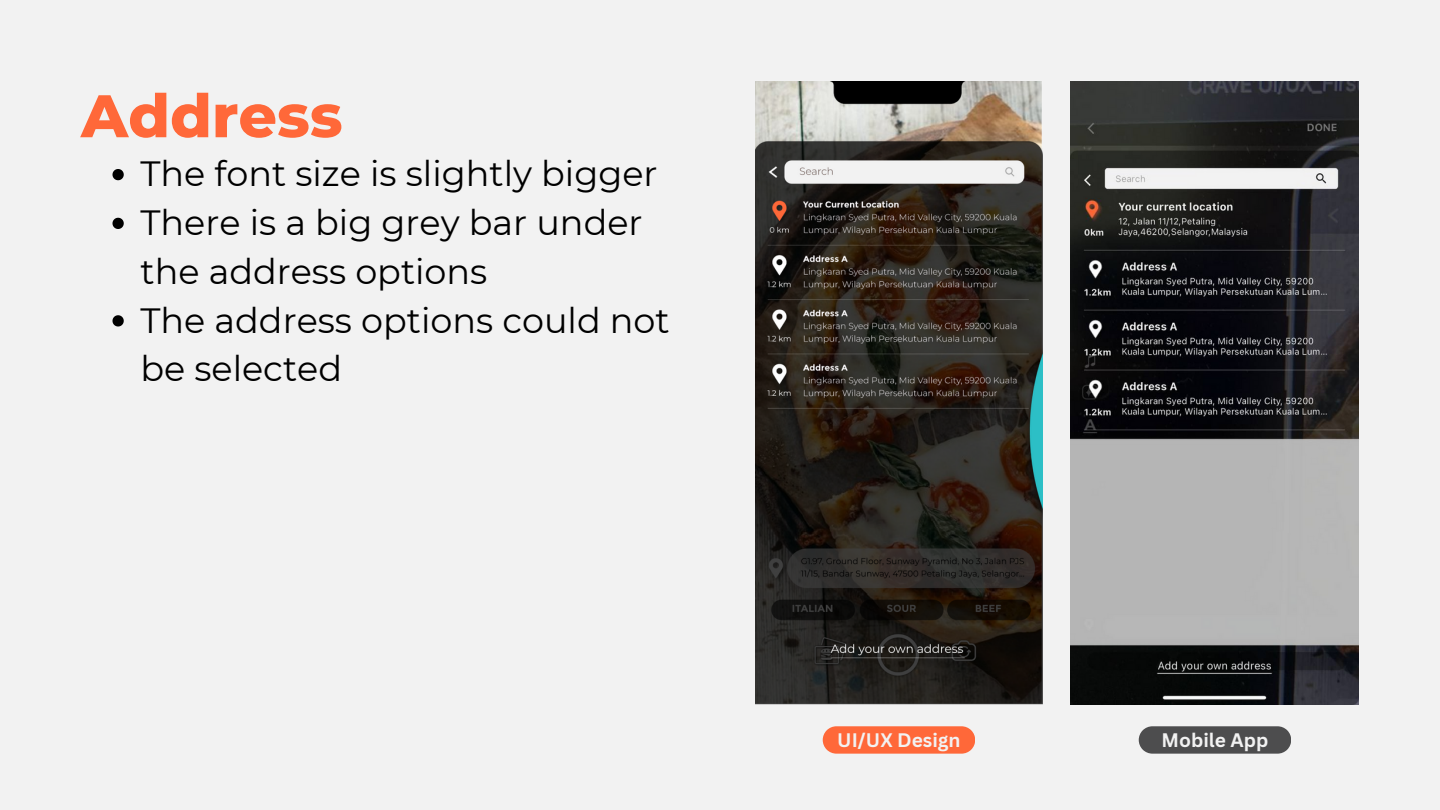
<style>
.page{position:relative;width:1440px;height:810px;background:#f2f2f2}
.page>*{position:absolute;margin:0;border:0;box-sizing:border-box;transform-origin:0 0}
.t1{font:800 60px "Montserrat";color:#ff6839}
.t2{font:35px/48.8px "Montserrat";color:#000}
.t3{font:700 19.1px "Canva Sans";color:#f2f2f2}
</style>
<div class="page">
<svg style="left:1139px;top:726px;width:152px;height:28px;background:#565657"></svg>
<svg style="left:823px;top:726px;width:152px;height:28px;background:#fe7043"></svg>
<img style="left:756px;top:81px;width:286px;height:623px">
<img style="left:1071px;top:81px;width:288px;height:623px">
<svg style="left:112px;top:169px;width:12px;height:11px"></svg>
<svg style="left:112px;top:218px;width:12px;height:11px"></svg>
<svg style="left:112px;top:315px;width:12px;height:12px"></svg>
<p class="t1" style="left:81px;top:79px;width:263px">Address</p>
<p class="t2" style="left:140px;top:149px;width:519px">The font size is slightly bigger</p>
<p class="t2" style="left:140px;top:198px;width:504px">There is a big grey bar under the address options</p>
<p class="t2" style="left:140px;top:296px;width:531px">The address options could not be selected</p>
<p class="t3" style="left:837px;top:726px;width:125px">UI/UX Design</p>
<p class="t3" style="left:1162px;top:726px;width:108px">Mobile App</p>
</div>
